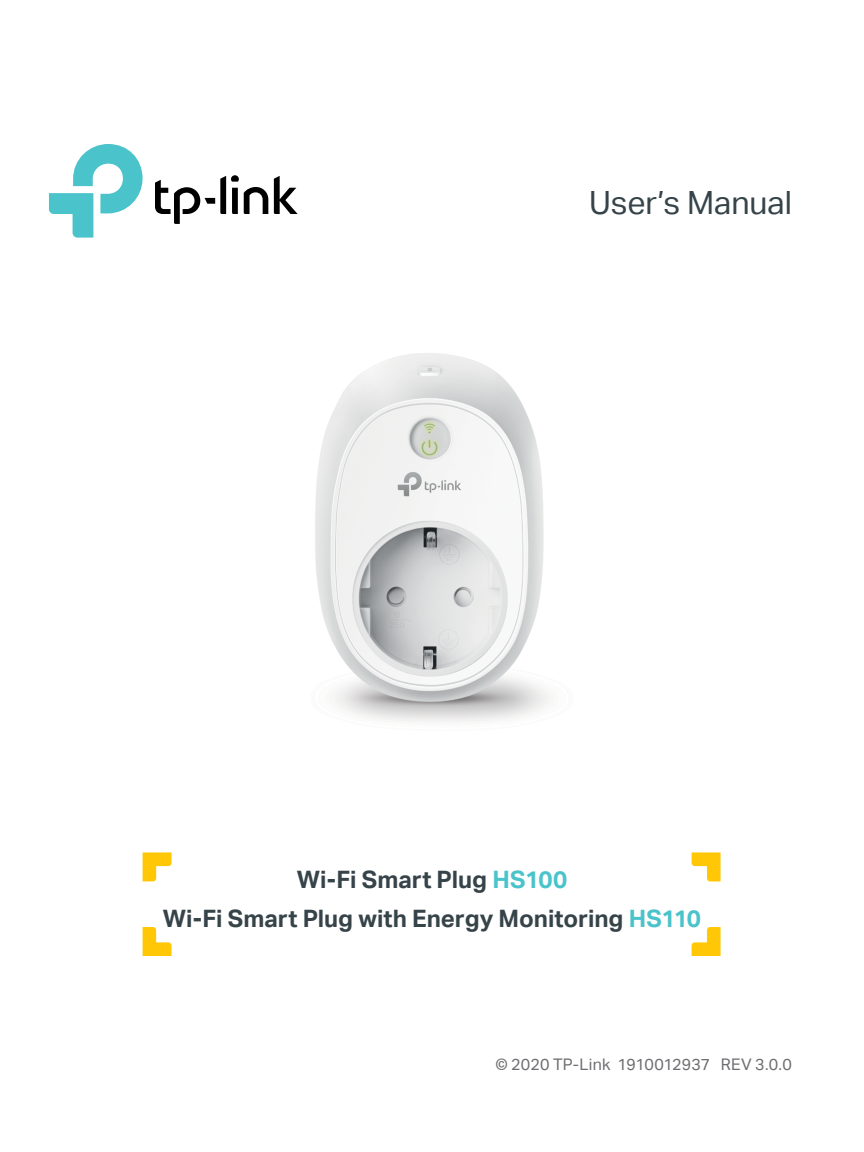
<style>
.page{position:relative;width:864px;height:1152px;background:#fff}
.page>*{position:absolute;margin:0;border:0;box-sizing:border-box;transform-origin:0 0}
.t1{font:32px "TP Link Aktiv Regular";color:#36444a}
.t2{font:24px "TP Link Aktiv Bold";color:#36444a}
.t3{font:16px "TP Link Aktiv Regular";letter-spacing:.01em;color:#6d6e71}
.s1{color:#4ac3ca}
</style>
<div class="page">
<svg style="left:155px;top:175px;width:143px;height:49px"></svg>
<svg style="left:49px;top:144px;width:94px;height:94px"></svg>
<svg style="left:143px;top:852px;width:29px;height:29px"></svg>
<svg style="left:692px;top:927px;width:29px;height:29px"></svg>
<svg style="left:143px;top:927px;width:29px;height:29px"></svg>
<svg style="left:692px;top:852px;width:29px;height:29px"></svg>
<img style="left:315px;top:353px;width:234px;height:369px">
<h1 class="t1" style="left:589px;top:184px;width:204px">User’s Manual</h1>
<p class="t2" style="left:297px;top:865px;width:272px">Wi-Fi Smart Plug <span class="s1">HS100</span></p>
<p class="t2" style="left:163px;top:904px;width:540px">Wi-Fi Smart Plug with Energy Monitoring <span class="s1">HS110</span></p>
<p class="t3" style="left:496px;top:1055px;width:298px">© 2020 TP-Link 1910012937 REV 3.0.0</p>
</div>
